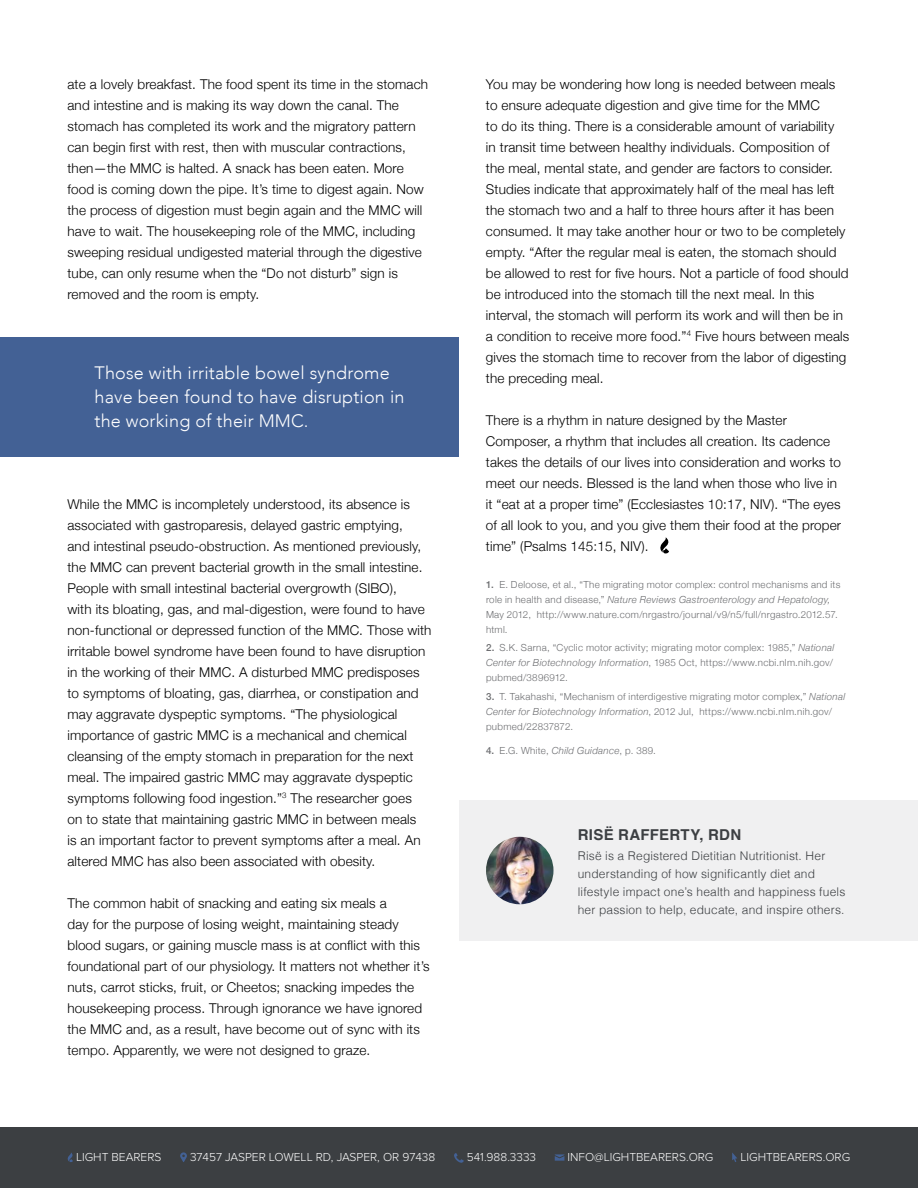
<style>
.page{position:relative;width:918px;height:1188px;background:#fff}
.page>*{position:absolute;margin:0;border:0;box-sizing:border-box;transform-origin:0 0}
.t1{font:300 18px/24px "Avenir";letter-spacing:.01em;color:#fff}
.t2{font:700 15px "Helvetica";letter-spacing:.02em;color:#3c3f42}
.t3{font:300 13.5px/21px "Helvetica Neue";letter-spacing:.01em;color:#000}
.t4{font:300 12px/18px "Helvetica";letter-spacing:.015em;color:#3c3f42}
.t5{font:300 12px "Proxima Nova";color:#fff}
.t6{font:300 9.75px/15px "Helvetica Neue";letter-spacing:.03em;color:#6d6e71}
.s1{font-weight:500}
.s2{font-style:italic}
</style>
<div class="page">
<div style="left:0;top:1127px;width:918px;height:61px;background:#3c3f42"></div>
<svg style="left:67px;top:1152px;width:6px;height:10px"></svg>
<svg style="left:180px;top:1152px;width:7px;height:10px"></svg>
<svg style="left:454px;top:1153px;width:10px;height:10px"></svg>
<svg style="left:555px;top:1154px;width:9px;height:7px"></svg>
<svg style="left:732px;top:1152px;width:5px;height:10px"></svg>
<svg style="left:660px;top:537px;width:9px;height:17px"></svg>
<div style="left:459px;top:800px;width:459px;height:141px;background:#f0f0f1"></div>
<img style="left:486px;top:837px;width:68px;height:67px;border-radius:34px">
<div style="left:0;top:337px;width:459px;height:120px;background:#436195"></div>
<p class="t3" style="left:68px;top:72px;width:362px">ate a lovely breakfast. The food spent its time in the stomach and intestine and is making its way down the canal. The stomach has completed its work and the migratory pattern can begin first with rest, then with muscular contractions, then—the MMC is halted. A snack has been eaten. More food is coming down the pipe. It’s time to digest again. Now the process of digestion must begin again and the MMC will have to wait. The housekeeping role of the MMC, including sweeping residual undigested material through the digestive tube, can only resume when the “Do not disturb” sign is removed and the room is empty.</p>
<h1 class="t1" style="left:94px;top:361px;width:312px">Those with irritable bowel syndrome have been found to have disruption in the working of their MMC.</h1>
<p class="t3" style="left:67px;top:492px;width:366px">While the MMC is incompletely understood, its absence is associated with gastroparesis, delayed gastric emptying,<br>and intestinal pseudo-obstruction. As mentioned previously, the MMC can prevent bacterial growth in the small intestine.<br>People with small intestinal bacterial overgrowth (SIBO),<br>with its bloating, gas, and mal-digestion, were found to have non-functional or depressed function of the MMC. Those with irritable bowel syndrome have been found to have disruption in the working of their MMC. A disturbed MMC predisposes to symptoms of bloating, gas, diarrhea, or constipation and may aggravate dyspeptic symptoms. “The physiological importance of gastric MMC is a mechanical and chemical cleansing of the empty stomach in preparation for the next meal. The impaired gastric MMC may aggravate dyspeptic symptoms following food ingestion.”<sup>3</sup> The researcher goes<br>on to state that maintaining gastric MMC in between meals<br>is an important factor to prevent symptoms after a meal. An altered MMC has also been associated with obesity.</p>
<p class="t3" style="left:67px;top:891px;width:364px">The common habit of snacking and eating six meals a<br>day for the purpose of losing weight, maintaining steady blood sugars, or gaining muscle mass is at conflict with this foundational part of our physiology. It matters not whether it’s nuts, carrot sticks, fruit, or Cheetos; snacking impedes the housekeeping process. Through ignorance we have ignored the MMC and, as a result, have become out of sync with its tempo. Apparently, we were not designed to graze.</p>
<p class="t3" style="left:486px;top:72px;width:365px">You may be wondering how long is needed between meals to ensure adequate digestion and give time for the MMC<br>to do its thing. There is a considerable amount of variability<br>in transit time between healthy individuals. Composition of the meal, mental state, and gender are factors to consider.<br>Studies indicate that approximately half of the meal has left the stomach two and a half to three hours after it has been consumed. It may take another hour or two to be completely empty. “After the regular meal is eaten, the stomach should be allowed to rest for five hours. Not a particle of food should be introduced into the stomach till the next meal. In this interval, the stomach will perform its work and will then be in a condition to receive more food.”<sup>4</sup> Five hours between meals gives the stomach time to recover from the labor of digesting the preceding meal.</p>
<p class="t3" style="left:486px;top:408px;width:357px">There is a rhythm in nature designed by the Master Composer, a rhythm that includes all creation. Its cadence takes the details of our lives into consideration and works to meet our needs. Blessed is the land when those who live in it “eat at a proper time” (Ecclesiastes 10:17, NIV). “The eyes of all look to you, and you give them their food at the proper time” (Psalms 145:15, NIV).</p>
<p class="t6" style="left:486px;top:577px;width:356px"><span class="s1">1.</span> E. Deloose, et al., “The migrating motor complex: control mechanisms and its role in health and disease,” <span class="s2">Nature Reviews Gastroenterology and Hepatology, </span>May 2012, http://www.nature.com/nrgastro/journal/v9/n5/full/nrgastro.2012.57. html.</p>
<p class="t6" style="left:486px;top:640px;width:350px"><span class="s1">2.</span> S.K. Sarna, “Cyclic motor activity; migrating motor complex: 1985,” <span class="s2">National<br>Center for Biotechnology Information</span>, 1985 Oct, https://www.ncbi.nlm.nih.gov/ pubmed/3896912.</p>
<p class="t6" style="left:486px;top:688px;width:361px"><span class="s1">3.</span> T. Takahashi, “Mechanism of interdigestive migrating motor complex,” <span class="s2">National<br>Center for Biotechnology Information</span>, 2012 Jul, https://www.ncbi.nlm.nih.gov/ pubmed/22837872.</p>
<p class="t6" style="left:486px;top:742px;width:171px"><span class="s1">4.</span> E.G. White, <span class="s2">Child Guidance</span>, p. 389.</p>
<p class="t2" style="left:578px;top:822px;width:165px">RISË RAFFERTY, RDN</p>
<p class="t4" style="left:578px;top:846px;width:269px">Risë is a Registered Dietitian Nutritionist. Her understanding of how significantly diet and lifestyle impact one’s health and happiness fuels her passion to help, educate, and inspire others.</p>
<p class="t5" style="left:76px;top:1148px;width:87px">LIGHT BEARERS</p>
<p class="t5" style="left:190px;top:1148px;width:247px">37457 JASPER LOWELL RD, JASPER, OR 97438</p>
<p class="t5" style="left:467px;top:1148px;width:71px">541.988.3333</p>
<p class="t5" style="left:568px;top:1148px;width:147px">INFO@LIGHTBEARERS.ORG</p>
<p class="t5" style="left:740px;top:1148px;width:111px">LIGHTBEARERS.ORG</p>
</div>
